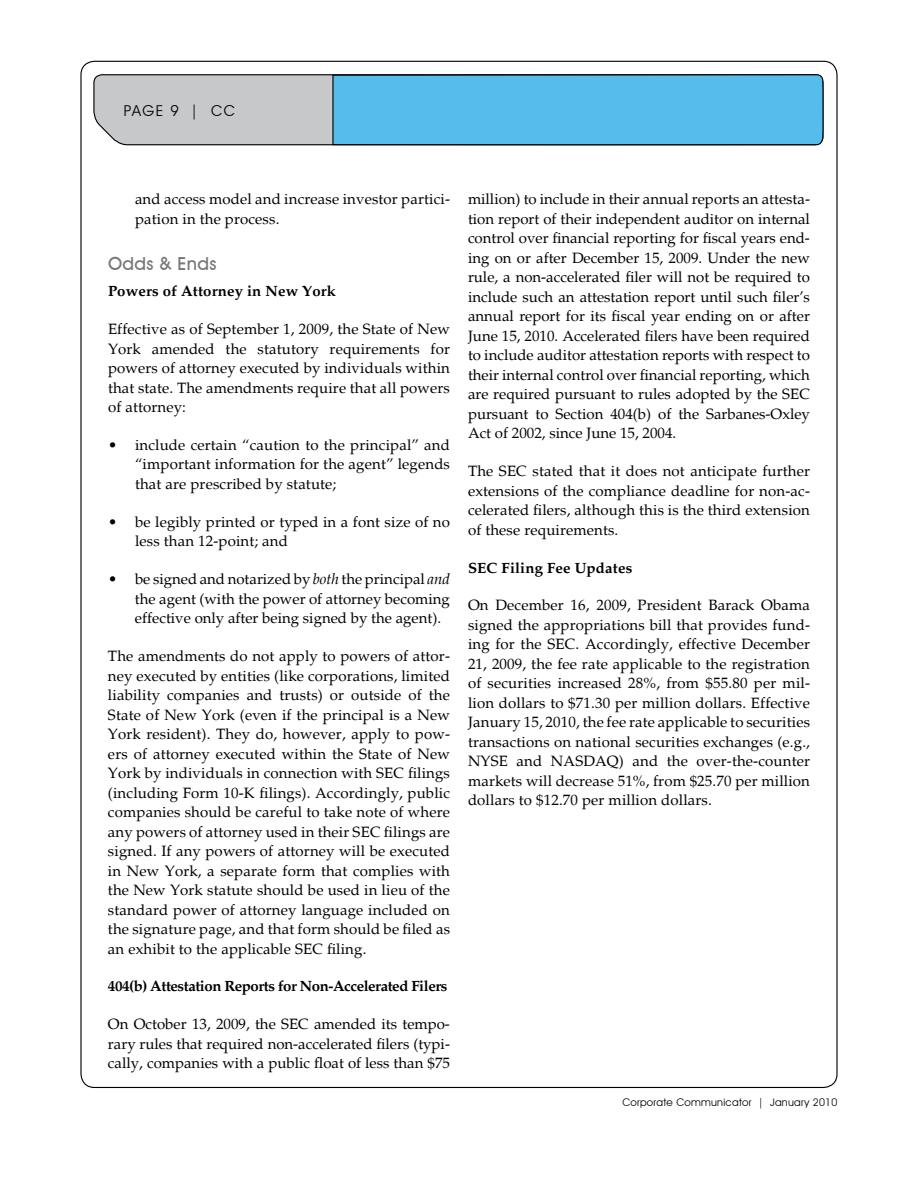
<style>
.page{position:relative;width:918px;height:1188px;background:#fff}
.page>*{position:absolute;margin:0;border:0;box-sizing:border-box;transform-origin:0 0}
.t1{font:500 18px "Avant Garde IT Cby BT";letter-spacing:.02em;color:#77787b}
.t2{font:15px/19.5px "Palatino";letter-spacing:.01em;color:#000;text-align:justify}
.t3{font:700 15px "Palatino";letter-spacing:-.03em;color:#000}
.t4{font:700 15px "Palatino";letter-spacing:.01em;color:#000}
.t5{font:15px "Avant Garde IT Cby BT";letter-spacing:.1em;color:#000}
.t6{font:10.5px "Avant Garde IT Cby BT";letter-spacing:.025em;color:#000}
.s1{font-style:italic}
</style>
<div class="page">
<svg style="left:93px;top:74px;width:239px;height:72px;background:#c0c2c4"></svg>
<div style="left:332px;top:74px;width:492px;height:72px;background:#55bceb"></div>
<p class="t5" style="left:124px;top:101px;width:113px">PAGE 9 | CC</p>
<p class="t2" style="left:135px;top:190px;width:317px">and access model and increase investor partici&shy;pation in the process.</p>
<p class="t1" style="left:108px;top:253px;width:110px">Odds &amp; Ends</p>
<p class="t4" style="left:108px;top:282px;width:230px">Powers of Attorney in New York</p>
<p class="t2" style="left:108px;top:320px;width:344px">Effective as of September 1, 2009, the State of New York amended the statutory requirements for powers of attorney executed by individuals within that state. The amendments require that all powers of attorney:</p>
<p class="t2" style="left:135px;top:435px;width:317px;text-indent:-27px">• include certain “caution to the principal” and “important information for the agent” legends that are prescribed by statute;</p>
<p class="t2" style="left:135px;top:512px;width:316px;text-indent:-27px">• be legibly printed or typed in a font size of no less than 12-point; and</p>
<p class="t2" style="left:135px;top:570px;width:317px;text-indent:-27px">• be signed and notarized by <span class="s1">both</span> the principal <span class="s1">and </span>the agent (with the power of attorney becoming effective only after being signed by the agent).</p>
<p class="t2" style="left:108px;top:647px;width:344px">The amendments do not apply to powers of attor&shy;ney executed by entities (like corporations, limited liability companies and trusts) or outside of the State of New York (even if the principal is a New York resident). They do, however, apply to pow&shy;ers of attorney executed within the State of New York by individuals in connection with SEC filings (including Form 10-K filings). Accordingly, public companies should be careful to take note of where any powers of attorney used in their SEC filings are signed. If any powers of attorney will be executed in New York, a separate form that complies with the New York statute should be used in lieu of the standard power of attorney language included on the signature page, and that form should be filed as an exhibit to the applicable SEC filing.</p>
<p class="t3" style="left:108px;top:978px;width:341px">404(b) Attestation Reports for Non-Accelerated Filers</p>
<p class="t2" style="left:108px;top:1015px;width:344px">On October 13, 2009, the SEC amended its tempo&shy;rary rules that required non-accelerated filers (typi&shy;cally, companies with a public float of less than $75</p>
<p class="t2" style="left:468px;top:190px;width:344px">million) to include in their annual reports an attesta&shy;tion report of their independent auditor on internal control over financial reporting for fiscal years end&shy;ing on or after December 15, 2009. Under the new rule, a non-accelerated filer will not be required to include such an attestation report until such filer’s annual report for its fiscal year ending on or after June 15, 2010. Accelerated filers have been required to include auditor attestation reports with respect to their internal control over financial reporting, which are required pursuant to rules adopted by the SEC pursuant to Section 404(b) of the Sarbanes-Oxley Act of 2002, since June 15, 2004.</p>
<p class="t2" style="left:468px;top:462px;width:344px">The SEC stated that it does not anticipate further extensions of the compliance deadline for non-ac&shy;celerated filers, although this is the third extension of these requirements.</p>
<p class="t4" style="left:468px;top:559px;width:166px">SEC Filing Fee Updates</p>
<p class="t2" style="left:468px;top:596px;width:344px">On December 16, 2009, President Barack Obama signed the appropriations bill that provides fund&shy;ing for the SEC. Accordingly, effective December 21, 2009, the fee rate applicable to the registration of securities increased 28%, from $55.80 per mil&shy;lion dollars to $71.30 per million dollars. Effective January 15, 2010, the fee rate applicable to securities transactions on national securities exchanges (e.g., NYSE and NASDAQ) and the over-the-counter markets will decrease 51%, from $25.70 per million dollars to $12.70 per million dollars.</p>
<p class="t6" style="left:622px;top:1096px;width:217px">Corporate Communicator | January 2010</p>
</div>
